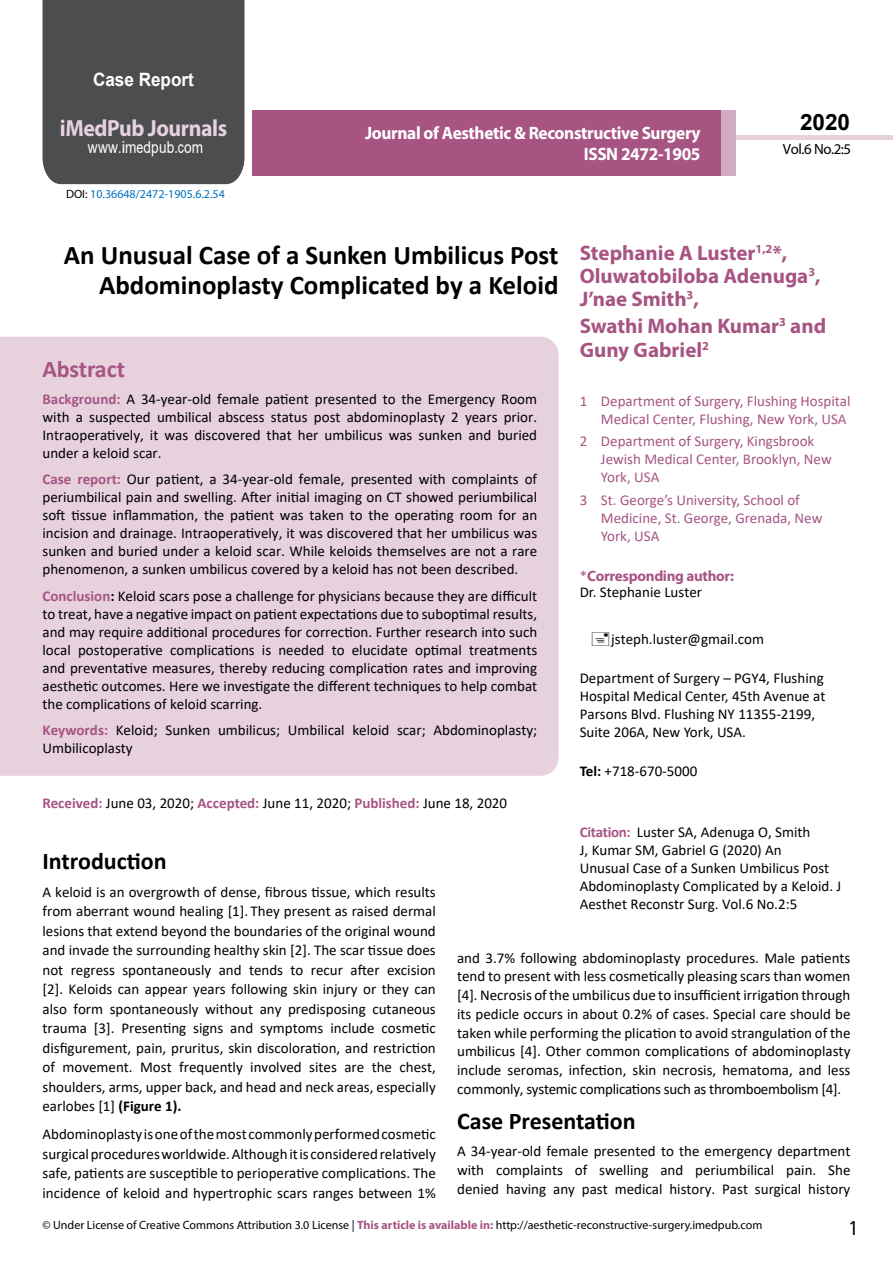
<style>
.page{position:relative;width:893px;height:1263px;background:#fff}
.page>*{position:absolute;margin:0;border:0;box-sizing:border-box;transform-origin:0 0}
.t1{font:700 27px/29.7px "Calibri";color:#000;text-align:right}
.t2{font:25.5px "Tunga";color:#000}
.t3{font:700 24px "Calibri";color:#000}
.t4{font:700 24px "Calibri";letter-spacing:-.005em;color:#a75483}
.t5{font:700 23.4px "Myriad Pro";letter-spacing:-.02em;color:#e6d1dd;scale:.93 1}
.t6{font:700 22.5px "Arial";color:#000}
.t7{font:700 21px/23.1px "Myriad Pro";color:#a75483}
.t8{font:700 18.45px "Arial";color:#fff;scale:.93 1}
.t9{font:700 18px/21.6px "Myriad Pro";letter-spacing:-.02em;color:#fff;text-align:right;scale:.96 1}
.t10{font:16.5px "Arial";letter-spacing:.01em;color:#fff;scale:.83 1}
.t11{font:15px/18px "Calibri";color:#000;text-align:justify}
.t12{font:15px/18px "Calibri";color:#a75483}
.t13{font:700 15px "Myriad Pro";letter-spacing:-.02em;color:#a75483}
.t14{font:14.85px "Myriad Pro";color:#000}
.t15{font:12px "Myriad Pro";color:#000}
.t16{font:12px "Myriad Pro";color:#0072bc}
.s1{font-family:"Calibri"}
.s2{color:#000}
.s3{font-weight:700;color:#a75483}
.s4{font-weight:700}
.s5{font-family:"Calibri";font-weight:400}
</style>
<div class="page">
<div style="left:43px;top:0;width:201px;height:184px;background:#4c4d4f"></div>
<hr style="left:736px;top:135px;width:157px;height:4px;background:#e6d1dd">
<div style="left:720px;top:110px;width:16px;height:66px;background:#d2aac1"></div>
<div style="left:252px;top:110px;width:469px;height:66px;background:#a75483"></div>
<div style="left:0;top:337px;width:558px;height:439px;background:#e6d1dd"></div>
<p class="t8" style="left:93px;top:67px;width:110px">Case Report</p>
<h3 class="t5" style="left:60px;top:113px;width:181px">iMedPub Journals</h3>
<p class="t10" style="left:88px;top:136px;width:140px">www<span class="s1">.</span>imedpub<span class="s1">.</span>com</p>
<p class="t16" style="left:66px;top:186px;width:160px"><span class="s2">DOI:</span> 10.36648/2472-1905.6.2.54</p>
<p class="t9" style="left:365px;top:121px;width:351px">Journal of Aesthetic &amp; Reconstructive Surgery<br>ISSN 2472-1905</p>
<h3 class="t6" style="left:800px;top:107px;width:52px">2020</h3>
<p class="t14" style="left:783px;top:140px;width:70px">Vol.6 No.2:5</p>
<h1 class="t1" style="left:64px;top:240px;width:496px">An Unusual Case of a Sunken Umbilicus Post<br>Abdominoplasty Complicated by a Keloid</h1>
<h3 class="t4" style="left:43px;top:352px;width:84px">Abstract</h3>
<p class="t11" style="left:43px;top:390px;width:496px"><span class="s3">Background:</span> A 34-year-old female patient presented to the Emergency Room with a suspected umbilical abscess status post abdominoplasty 2 years prior.<br>Intraoperatively, it was discovered that her umbilicus was sunken and buried under a keloid scar.</p>
<p class="t11" style="left:43px;top:470px;width:496px"><span class="s3">Case report:</span> Our patient, a 34-year-old female, presented with complaints of periumbilical pain and swelling. After initial imaging on CT showed periumbilical soft tissue inflammation, the patient was taken to the operating room for an incision and drainage. Intraoperatively, it was discovered that her umbilicus was sunken and buried under a keloid scar. While keloids themselves are not a rare phenomenon, a sunken umbilicus covered by a keloid has not been described.</p>
<p class="t11" style="left:43px;top:587px;width:496px"><span class="s3">Conclusion</span><span class="s4">:</span> Keloid scars pose a challenge for physicians because they are difficult to treat, have a negative impact on patient expectations due to suboptimal results, and may require additional procedures for correction. Further research into such local postoperative complications is needed to elucidate optimal treatments and preventative measures, thereby reducing complication rates and improving aesthetic outcomes. Here we investigate the different techniques to help combat the complications of keloid scarring.</p>
<p class="t11" style="left:43px;top:721px;width:496px"><span class="s3">Keywords:</span> Keloid; Sunken umbilicus; Umbilical keloid scar; Abdominoplasty;<br>Umbilicoplasty</p>
<p class="t11" style="left:43px;top:794px;width:466px"><span class="s3">Received:</span> June 03, 2020; <span class="s3">Accepted:</span> June 11, 2020; <span class="s3">Published:</span> June 18, 2020</p>
<h3 class="t7" style="left:580px;top:241px;width:242px">Stephanie A Luster<sup>1,2</sup>*,<br>Oluwatobiloba Adenuga<sup>3</sup>,<br>J’nae Smith<sup>3</sup>,</h3>
<h3 class="t7" style="left:580px;top:314px;width:248px">Swathi Mohan Kumar<sup>3</sup> and<br>Guny Gabriel<sup>2</sup></h3>
<p class="t12" style="left:580px;top:392px;width:272px;text-align:right">1 Department of Surgery, Flushing Hospital<br>Medical Center, Flushing, New York, USA</p>
<p class="t12" style="left:601px;top:432px;width:232px;text-indent:-21px">2 Department of Surgery, Kingsbrook<br>Jewish Medical Center, Brooklyn, New<br>York, USA</p>
<p class="t12" style="left:601px;top:490px;width:223px;text-indent:-21px">3 St. George’s University, School of<br>Medicine, St. George, Grenada, New<br>York, USA</p>
<p class="t13" style="left:580px;top:566px;width:156px"><span class="s5">*</span>Corresponding author:</p>
<p class="t11" style="left:580px;top:583px;width:124px">Dr. Stephanie Luster</p>
<p class="t11" style="left:611px;top:629px;width:154px">jsteph.luster@gmail.com</p>
<p class="t11" style="left:580px;top:669px;width:247px;text-align:left">Department of Surgery – PGY4, Flushing Hospital Medical Center, 45th Avenue at Parsons Blvd. Flushing NY 11355-2199, Suite 206A, New York, USA.</p>
<p class="t11" style="left:580px;top:762px;width:119px"><span class="s4">Tel:</span> +718-670-5000</p>
<h3 class="t3" style="left:43px;top:844px;width:126px">Introduction</h3>
<p class="t11" style="left:43px;top:882px;width:395px;line-height:19.5px">A keloid is an overgrowth of dense, fibrous tissue, which results from aberrant wound healing [1]. They present as raised dermal lesions that extend beyond the boundaries of the original wound and invade the surrounding healthy skin [2]. The scar tissue does not regress spontaneously and tends to recur after excision [2]. Keloids can appear years following skin injury or they can also form spontaneously without any predisposing cutaneous trauma [3]. Presenting signs and symptoms include cosmetic disfigurement, pain, pruritus, skin discoloration, and restriction of movement. Most frequently involved sites are the chest, shoulders, arms, upper back, and head and neck areas, especially earlobes [1] <span class="s4">(Figure 1).</span></p>
<p class="t11" style="left:43px;top:1124px;width:395px;line-height:19.5px">Abdominoplasty is one of the most commonly performed cosmetic surgical procedures worldwide. Although it is considered relatively safe, patients are susceptible to perioperative complications. The incidence of keloid and hypertrophic scars ranges between 1%</p>
<p class="t11" style="left:580px;top:822px;width:263px;text-align:left"><span class="s3">Citation:</span> Luster SA, Adenuga O, Smith<br>J, Kumar SM, Gabriel G (2020) An<br>Unusual Case of a Sunken Umbilicus Post Abdominoplasty Complicated by a Keloid. J Aesthet Reconstr Surg. Vol.6 No.2:5</p>
<p class="t11" style="left:457px;top:948px;width:395px;line-height:18.8px">and 3.7% following abdominoplasty procedures. Male patients tend to present with less cosmetically pleasing scars than women [4]. Necrosis of the umbilicus due to insufficient irrigation through its pedicle occurs in about 0.2% of cases. Special care should be taken while performing the plication to avoid strangulation of the umbilicus [4]. Other common complications of abdominoplasty include seromas, infection, skin necrosis, hematoma, and less commonly, systemic complications such as thromboembolism [4].</p>
<h3 class="t3" style="left:457px;top:1104px;width:180px">Case Presentation</h3>
<p class="t11" style="left:457px;top:1141px;width:395px;line-height:18.8px">A 34-year-old female presented to the emergency department with complaints of swelling and periumbilical pain. She denied having any past medical history. Past surgical history</p>
<p class="t15" style="left:43px;top:1218px;width:721px">© Under License of Creative Commons Attribution 3.0 License | <span class="s3">This article is available in:</span> http://aesthetic-reconstructive-surgery.imedpub.com</p>
<h2 class="t2" style="left:850px;top:1211px;width:9px">1</h2>
</div>
